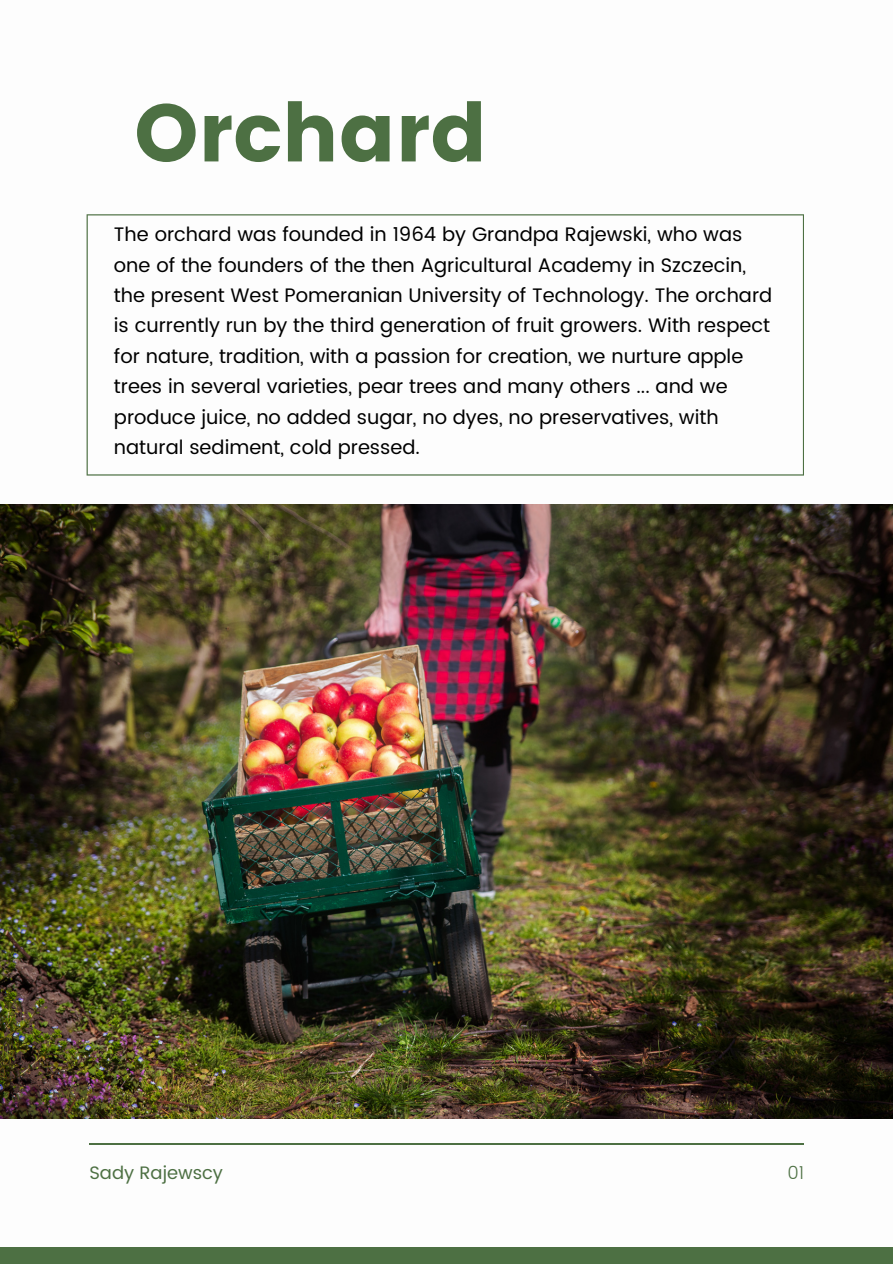
<style>
.page{position:relative;width:893px;height:1264px;background:#fff}
.page>*{position:absolute;margin:0;border:0;box-sizing:border-box;transform-origin:0 0}
.t1{font:81.45px "Poppins";color:#4d7043}
.t2{font:19.5px/30.3px "Poppins";color:#000}
.t3{font:18px "Poppins";color:#4d7043}
.t4{font:300 18px "Poppins";color:#4d7043}
</style>
<div class="page">
<div style="left:0;top:1246px;width:892px;height:17px;background:#4d7043"></div>
<svg style="left:87px;top:214px;width:717px;height:261px"></svg>
<hr style="left:89px;top:1143px;width:715px;height:1px;background:#4d7043">
<img style="left:0;top:504px;width:892px;height:614px">
<p class="t1" style="left:134px;top:86px;width:354px">Orchard</p>
<p class="t2" style="left:114px;top:219px;width:659px">The orchard was founded in 1964 by Grandpa Rajewski, who was one of the founders of the then Agricultural Academy in Szczecin, the present West Pomeranian University of Technology. The orchard is currently run by the third generation of fruit growers. With respect for nature, tradition, with a passion for creation, we nurture apple trees in several varieties, pear trees and many others ... and we produce juice, no added sugar, no dyes, no preservatives, with natural sediment, cold pressed.</p>
<p class="t3" style="left:89px;top:1162px;width:135px">Sady Rajewscy</p>
<p class="t4" style="left:787px;top:1162px;width:18px">01</p>
</div>
